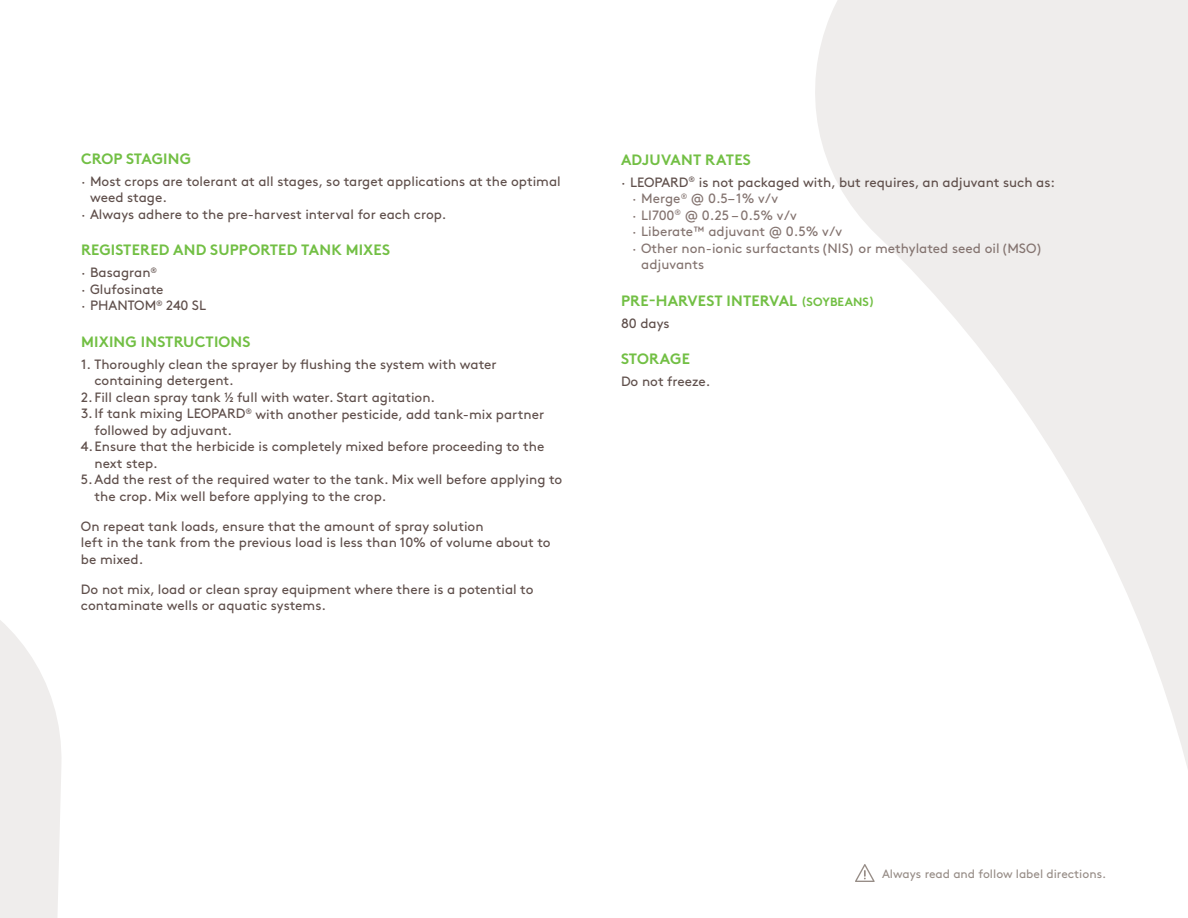
<style>
.page{position:relative;width:1188px;height:918px;background:#fff}
.page>*{position:absolute;margin:0;border:0;box-sizing:border-box;transform-origin:0 0}
.t1{font:700 15px "Brown Pro";letter-spacing:.01em;color:#72bf44}
.t2{font:13.5px/16.5px "Brown Pro";color:#5f4f4b}
.t3{font:13.5px "Brown Pro";color:#847470}
.t4{font:12px "Brown Pro";color:#978d87}
.s1{font-size:12px}
</style>
<div class="page">
<svg style="left:815px;top:0;width:373px;height:769px;fill:#efedec"></svg>
<svg style="left:0;top:620px;width:61px;height:298px"></svg>
<svg style="left:855px;top:864px;width:20px;height:18px"></svg>
<p class="t1" style="left:81px;top:146px;width:111px">CROP STAGING</p>
<p class="t2" style="left:81px;top:172px;width:481px">· Most crops are tolerant at all stages, so target applications at the optimal</p>
<p class="t2" style="left:90px;top:188px;width:79px">weed stage.</p>
<p class="t2" style="left:81px;top:205px;width:367px">· Always adhere to the pre-harvest interval for each crop.</p>
<p class="t1" style="left:81px;top:238px;width:311px">REGISTERED AND SUPPORTED TANK MIXES</p>
<p class="t2" style="left:81px;top:263px;width:127px">· Basagran<sup>®<br></sup>· Glufosinate<br>· PHANTOM<sup>®</sup> 240 SL</p>
<p class="t1" style="left:81px;top:330px;width:171px">MIXING INSTRUCTIONS</p>
<p class="t2" style="left:94px;top:355px;width:404px;text-indent:-14px">1. Thoroughly clean the sprayer by flushing the system with water containing detergent.</p>
<p class="t2" style="left:81px;top:388px;width:356px">2. Fill clean spray tank ½ full with water. Start agitation.</p>
<p class="t2" style="left:81px;top:404px;width:465px">3.If tank mixing LEOPARD<sup>®</sup> with another pesticide, add tank-mix partner</p>
<p class="t2" style="left:94px;top:421px;width:139px">followed by adjuvant.</p>
<p class="t2" style="left:81px;top:437px;width:465px">4.Ensure that the herbicide is completely mixed before proceeding to the</p>
<p class="t2" style="left:94px;top:454px;width:65px">next step.</p>
<p class="t2" style="left:81px;top:470px;width:483px">5.Add the rest of the required water to the tank. Mix well before applying to</p>
<p class="t2" style="left:94px;top:487px;width:293px">the crop. Mix well before applying to the crop.</p>
<p class="t2" style="left:81px;top:517px;width:471px">On repeat tank loads, ensure that the amount of spray solution<br>left in the tank from the previous load is less than 10% of volume about to be mixed.</p>
<p class="t2" style="left:81px;top:580px;width:454px">Do not mix, load or clean spray equipment where there is a potential to contaminate wells or aquatic systems.</p>
<p class="t1" style="left:621px;top:147px;width:131px">ADJUVANT RATES</p>
<p class="t2" style="left:621px;top:172px;width:436px">· LEOPARD<sup>®</sup> is not packaged with, but requires, an adjuvant such as:</p>
<p class="t3" style="left:632px;top:188px;width:147px">· Merge<sup>®</sup> @ 0.5– 1% v/v</p>
<p class="t3" style="left:632px;top:205px;width:166px">· LI700<sup>®</sup> @ 0.25 – 0.5% v/v</p>
<p class="t3" style="left:632px;top:221px;width:211px">· Liberate™ adjuvant @ 0.5% v/v</p>
<p class="t3" style="left:632px;top:238px;width:412px">· Other non-ionic surfactants (NIS) or methylated seed oil (MSO)</p>
<p class="t3" style="left:641px;top:254px;width:65px">adjuvants</p>
<p class="t1" style="left:621px;top:288px;width:255px">PRE-HARVEST INTERVAL <span class="s1">(SOYBEANS)</span></p>
<p class="t2" style="left:621px;top:314px;width:50px">80 days</p>
<p class="t1" style="left:621px;top:347px;width:70px">STORAGE</p>
<p class="t2" style="left:621px;top:372px;width:91px">Do not freeze.</p>
<p class="t4" style="left:882px;top:864px;width:226px">Always read and follow label directions.</p>
</div>
